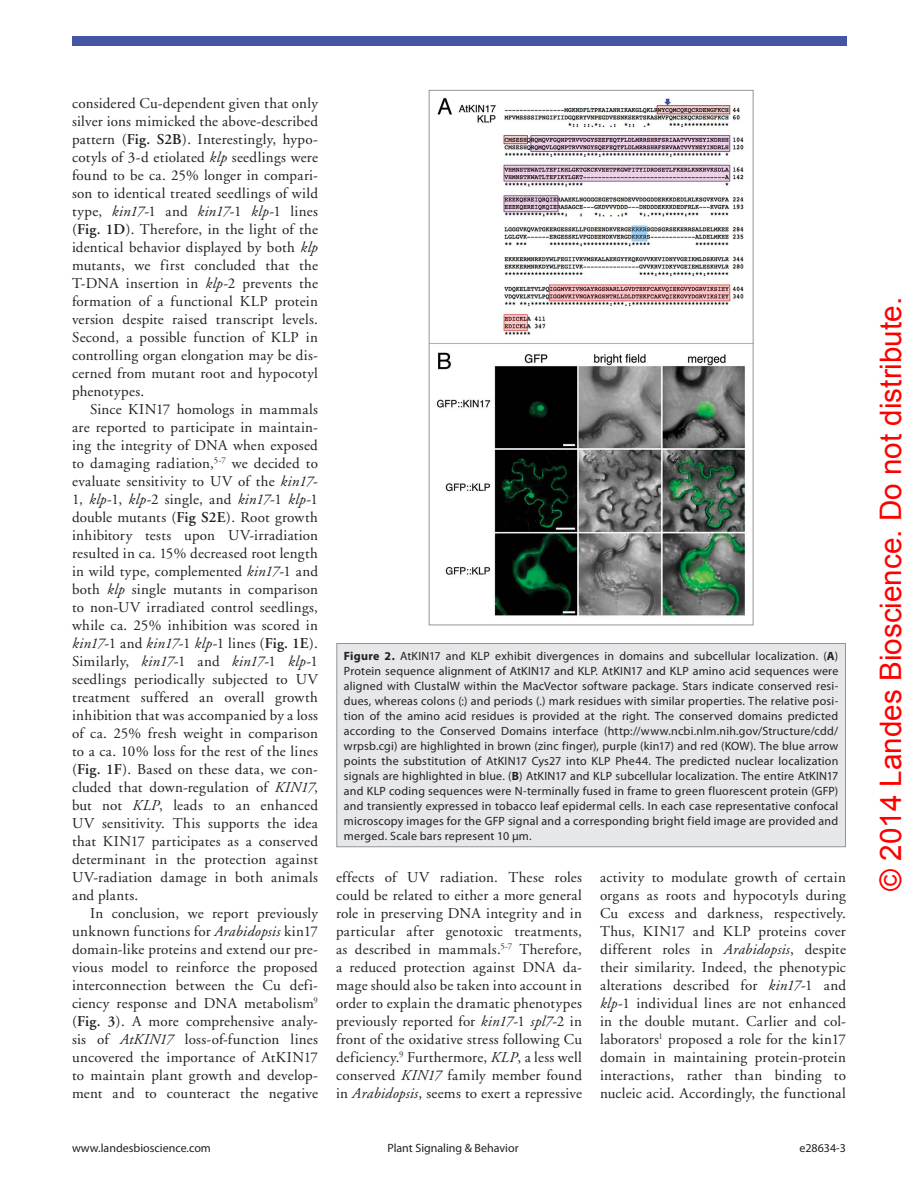
<style>
.page{position:relative;width:918px;height:1188px;background:#fff}
.page>*{position:absolute;margin:0;border:0;box-sizing:border-box;transform-origin:0 0}
.t1{font:29.7px "Arial";color:#f00}
.t2{font:15px/18px "Adobe Garamond";letter-spacing:.02em;color:#231f20;text-align:justify}
.t3{font:12px/15px "Myriad Pro";letter-spacing:.015em;color:#231f20;text-align:justify}
.s1{font-weight:600}
.s2{font-style:italic}
.s3{font-weight:700}
</style>
<div class="page">
<div style="left:72px;top:36px;width:774px;height:10px;background:#4455a4"></div>
<img style="left:431px;top:97px;width:321px;height:522px">
<div style="left:337px;top:644px;width:508px;height:203px;background:#e6e7e9"></div>
<div style="left:336px;top:643px;width:510px;height:204px;border:1px solid #939598"></div>
<p class="t2" style="left:72px;top:95px;width:248px">considered Cu-dependent given that only silver ions mimicked the above-described pattern (<span class="s1">Fig. S2B</span>). Interestingly, hypo&shy;cotyls of 3-d etiolated <span class="s2">klp</span> seedlings were found to be ca. 25% longer in compari&shy;son to identical treated seedlings of wild type, <span class="s2">kin17</span>-1 and <span class="s2">kin17</span>-1 <span class="s2">klp</span>-1 lines (<span class="s1">Fig. 1D</span>). Therefore, in the light of the identical behavior displayed by both <span class="s2">klp </span>mutants, we first concluded that the T-DNA insertion in <span class="s2">klp</span>-2 prevents the formation of a functional KLP protein version despite raised transcript levels.<br>Second, a possible function of KLP in controlling organ elongation may be dis&shy;cerned from mutant root and hypocotyl phenotypes.</p>
<p class="t2" style="left:72px;top:401px;width:248px;text-indent:18px">Since KIN17 homologs in mammals are reported to participate in maintain&shy;ing the integrity of DNA when exposed to damaging radiation,<sup>5-7</sup> we decided to evaluate sensitivity to UV of the <span class="s2">kin17</span>- 1, <span class="s2">klp</span>-1, <span class="s2">klp</span>-2 single, and <span class="s2">kin17</span>-1 <span class="s2">klp</span>-1 double mutants (<span class="s1">Fig S2E</span>). Root growth inhibitory tests upon UV-irradiation resulted in ca. 15% decreased root length in wild type, complemented <span class="s2">kin17</span>-1 and both <span class="s2">klp</span> single mutants in comparison to non-UV irradiated control seedlings, while ca. 25% inhibition was scored in <span class="s2">kin17</span>-1 and <span class="s2">kin17</span>-1 <span class="s2">klp</span>-1 lines (<span class="s1">Fig. 1E</span>).<br>Similarly, <span class="s2">kin17</span>-1 and <span class="s2">kin17</span>-1 <span class="s2">klp</span>-1 seedlings periodically subjected to UV treatment suffered an overall growth inhibition that was accompanied by a loss of ca. 25% fresh weight in comparison to a ca. 10% loss for the rest of the lines (<span class="s1">Fig. 1F</span>). Based on these data, we con&shy;cluded that down-regulation of <span class="s2">KIN17</span>, but not <span class="s2">KLP</span>, leads to an enhanced UV sensitivity. This supports the idea that KIN17 participates as a conserved determinant in the protection against UV-radiation damage in both animals and plants.</p>
<p class="t2" style="left:72px;top:905px;width:248px;text-indent:18px">In conclusion, we report previously unknown functions for <span class="s2">Arabidopsis</span> kin17 domain-like proteins and extend our pre&shy;vious model to reinforce the proposed interconnection between the Cu defi&shy;ciency response and DNA metabolism<sup>9 </sup>(<span class="s1">Fig. 3</span>). A more comprehensive analy&shy;sis of <span class="s2">AtKIN17</span> loss-of-function lines uncovered the importance of AtKIN17 to maintain plant growth and develop&shy;ment and to counteract the negative</p>
<p class="t3" style="left:344px;top:648px;width:496px"><span class="s3">Figure 2.</span> AtKIN 17 and KLP exhibit divergences in domains and subcellular localization. (<span class="s3">A</span>)<br>Protein sequence alignment of AtKIN 17 and KLP. AtKIN 17 and KLP amino acid sequences were aligned with ClustalW within the MacVector software package. Stars indicate conserved resi&shy;dues, whereas colons (:) and periods (.) mark residues with similar properties. The relative posi&shy;tion of the amino acid residues is provided at the right. The conserved domains predicted according to the Conserved Domains interface (http://www.ncbi.nlm.nih.gov/Structure/cdd/ wrpsb.cgi) are highlighted in brown (zinc finger), purple (kin17) and red (KOW). The blue arrow points the substitution of AtKIN 17 Cys27 into KLP Phe44. The predicted nuclear localization signals are highlighted in blue. (<span class="s3">B</span>) AtKIN 17 and KLP subcellular localization. The entire AtKIN 17 and KLP coding sequences were N -terminally fused in frame to green fluorescent protein (GFP) and transiently expressed in tobacco leaf epidermal cells. In each case representative confocal microscopy images for the GFP signal and a corresponding bright field image are provided and merged. Scale bars represent 10 µm.</p>
<p class="t2" style="left:336px;top:869px;width:248px">effects of UV radiation. These roles could be related to either a more general role in preserving DNA integrity and in particular after genotoxic treatments, as described in mammals.<sup>5-7</sup> Therefore, a reduced protection against DNA da&shy;mage should also be taken into account in order to explain the dramatic phenotypes previously reported for <span class="s2">kin17</span>-1 <span class="s2">spl7</span>-2 in front of the oxidative stress following Cu deficiency.<sup>9</sup> Furthermore, <span class="s2">KLP</span>, a less well conserved <span class="s2">KIN17</span> family member found in <span class="s2">Arabidopsis</span>, seems to exert a repressive</p>
<p class="t2" style="left:600px;top:869px;width:248px">activity to modulate growth of certain organs as roots and hypocotyls during Cu excess and darkness, respectively.<br>Thus, KIN17 and KLP proteins cover different roles in <span class="s2">Arabidopsis</span>, despite their similarity. Indeed, the phenotypic alterations described for <span class="s2">kin17</span>-1 and <span class="s2">klp</span>-1 individual lines are not enhanced in the double mutant. Carlier and col&shy;laborators<sup>1</sup> proposed a role for the kin17 domain in maintaining protein-protein interactions, rather than binding to nucleic acid. Accordingly, the functional</p>
<p class="t3" style="left:72px;top:1140px;width:140px">www.landesbioscience.com</p>
<p class="t3" style="left:387px;top:1140px;width:133px">Plant Signaling &amp; Behavior</p>
<p class="t3" style="left:799px;top:1140px;width:48px">e28634-3</p>
<h1 class="t1" style="left:871px;top:891px;width:595px;rotate:-90deg">© 2014 Landes Bioscience. Do not distribute.</h1>
</div>
